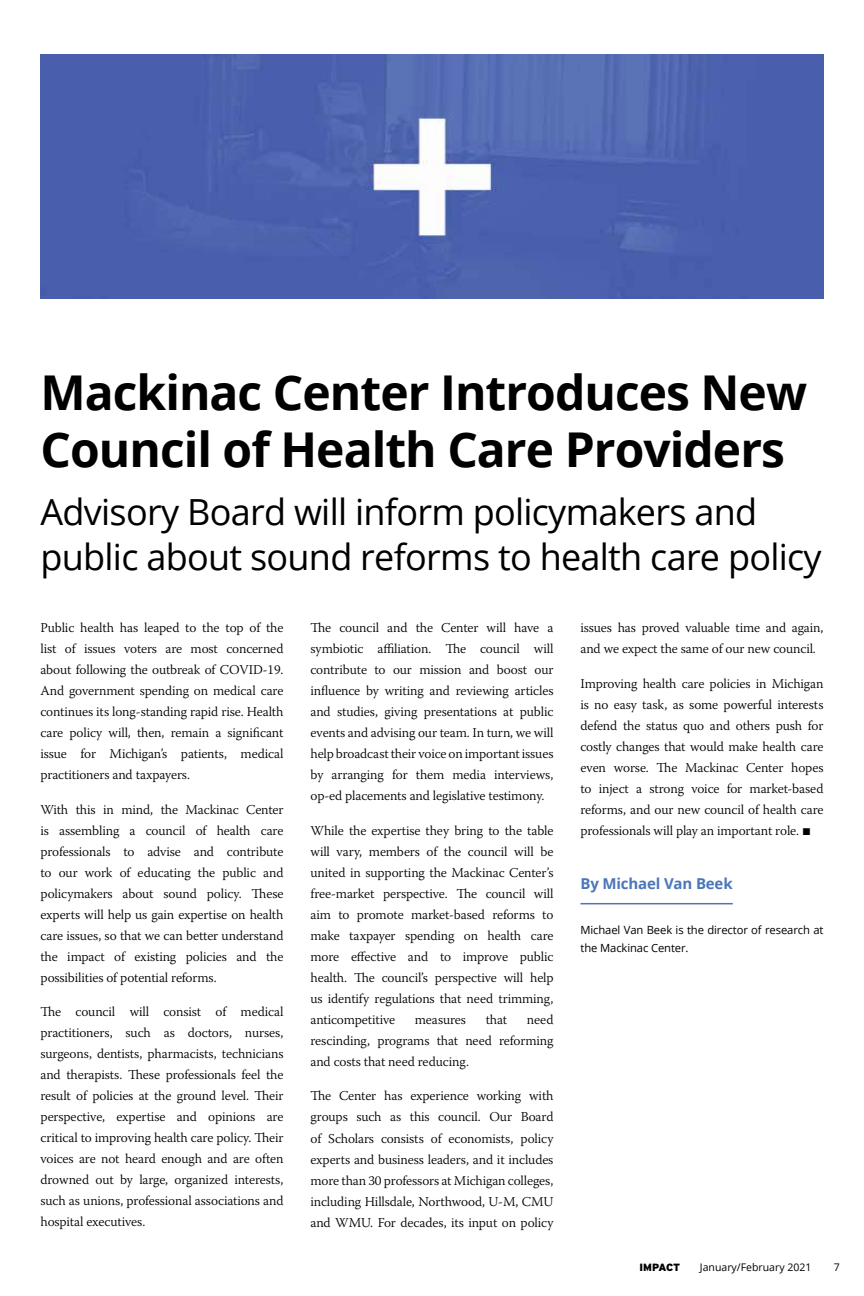
<style>
.page{position:relative;width:864px;height:1296px;background:#fff}
.page>*{position:absolute;margin:0;border:0;box-sizing:border-box;transform-origin:0 0}
.t1{font:700 48px/57px "Open Sans";letter-spacing:-.02em;color:#000}
.t2{font:36px/45px "Open Sans";letter-spacing:-.02em;color:#000}
.t3{font:700 15px "Open Sans";letter-spacing:-.01em;color:#4b76ba}
.t4{font:300 13.5px/21px "Warnock Pro";letter-spacing:-.01em;color:#000;text-align:justify}
.t5{font:11.25px/18px "Open Sans";letter-spacing:-.01em;color:#000}
.t6{font:10.5px "Open Sans";color:#000}
.t7{font:900 10.5px "Interstate";letter-spacing:-.015em;color:#000}
.s1{font-family:"Apex Serif";font-weight:400}
</style>
<div class="page">
<hr style="left:580px;top:903px;width:153px;height:1px;background:#4b76ba">
<img style="left:40px;top:54px;width:784px;height:244px">
<h1 class="t1" style="left:40px;top:363px;width:768px">Mackinac Center Introduces New<br>Council of Health Care Providers</h1>
<h2 class="t2" style="left:40px;top:489px;width:783px">Advisory Board will inform policymakers and public about sound reforms to health care policy</h2>
<p class="t4" style="left:40px;top:617px;width:245px">Public health has leaped to the top of the list of issues voters are most concerned about following the outbreak of COVID-19.<br>And government spending on medical care continues its long-standing rapid rise. Health care policy will, then, remain a significant issue for Michigan’s patients, medical practitioners and taxpayers.</p>
<p class="t4" style="left:40px;top:799px;width:245px">With this in mind, the Mackinac Center is assembling a council of health care professionals to advise and contribute to our work of educating the public and policymakers about sound policy. These experts will help us gain expertise on health care issues, so that we can better understand the impact of existing policies and the possibilities of potential reforms.</p>
<p class="t4" style="left:40px;top:1001px;width:245px">The council will consist of medical practitioners, such as doctors, nurses, surgeons, dentists, pharmacists, technicians and therapists. These professionals feel the result of policies at the ground level. Their perspective, expertise and opinions are critical to improving health care policy. Their voices are not heard enough and are often drowned out by large, organized interests, such as unions, professional associations and hospital executives.</p>
<p class="t4" style="left:310px;top:617px;width:245px">The council and the Center will have a symbiotic affiliation. The council will contribute to our mission and boost our influence by writing and reviewing articles and studies, giving presentations at public events and advising our team. In turn, we will help broadcast their voice on important issues by arranging for them media interviews, op‑ed placements and legislative testimony.</p>
<p class="t4" style="left:310px;top:820px;width:245px">While the expertise they bring to the table will vary, members of the council will be united in supporting the Mackinac Center’s free-market perspective. The council will aim to promote market-based reforms to make taxpayer spending on health care more effective and to improve public health. The council’s perspective will help us identify regulations that need trimming, anticompetitive</p>
<p class="t4" style="left:310px;top:1009px;width:244px;text-indent:216px">need rescinding, programs that need reforming and costs that need reducing.</p>
<p class="t4" style="left:310px;top:1085px;width:245px">The Center has experience working with groups such as this council. Our Board of Scholars consists of economists, policy experts and business leaders, and it includes more than 30 professors at Michigan colleges, including Hillsdale, Northwood, U-M, CMU and WMU. For decades, its input on policy</p>
<p class="t4" style="left:415px;top:1009px;width:53px">measures</p>
<p class="t4" style="left:486px;top:1009px;width:23px">that</p>
<p class="t4" style="left:580px;top:617px;width:244px">issues has proved valuable time and again, and we expect the same of our new council.</p>
<p class="t4" style="left:580px;top:673px;width:245px">Improving health care policies in Michigan is no easy task, as some powerful interests defend the status quo and others push for costly changes that would make health care even worse. The Mackinac Center hopes to inject a strong voice for market-based reforms, and our new council of health care professionals will play an important role. <span class="s1">¬</span></p>
<p class="t3" style="left:580px;top:873px;width:154px">By Michael Van Beek</p>
<p class="t5" style="left:580px;top:921px;width:244px">Michael Van Beek is the director of research at the Mackinac Center.</p>
<p class="t7" style="left:640px;top:1262px;width:42px">IMPACT</p>
<p class="t6" style="left:700px;top:1260px;width:113px">January/February 2021</p>
<p class="t6" style="left:834px;top:1260px;width:8px">7</p>
</div>
